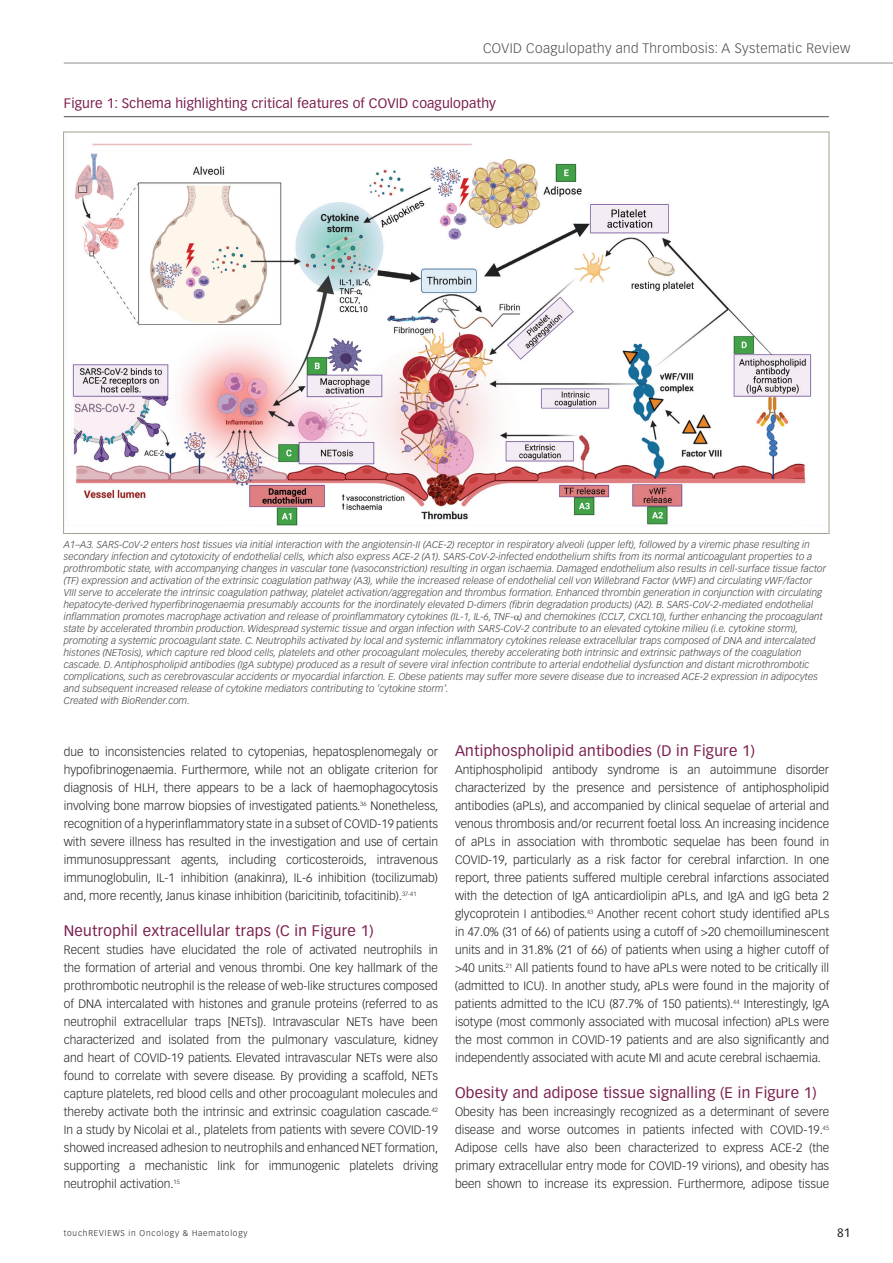
<style>
.page{position:relative;width:893px;height:1263px;background:#fff}
.page>*{position:absolute;margin:0;border:0;box-sizing:border-box;transform-origin:0 0}
.t1{font:15px "Vectora LT Std";letter-spacing:.02em;color:#7b1f4f}
.t2{font:13.5px "Vectora LT Std";letter-spacing:.01em;color:#7b1f4f}
.t3{font:300 13.5px "Vectora LT Std";letter-spacing:.03em;color:#4b4c4d}
.t4{font:300 12px/18px "Vectora LT Std";color:#231f20;text-align:justify}
.t5{font:12px "Vectora LT Std";color:#231f20}
.t6{font:italic 300 9.75px/12px "Vectora LT Std";letter-spacing:.01em;color:#3e3e3f}
.t7{font:300 8.25px "Vectora LT Std";letter-spacing:.1em;color:#231f20}
</style>
<div class="page">
<hr style="left:64px;top:63px;width:829px;height:1px;background:#231f20">
<hr style="left:64px;top:116px;width:765px;height:1px;background:#4b4c4d">
<img style="left:72px;top:143px;width:740px;height:382px">
<p class="t3" style="left:483px;top:41px;width:369px">COVID Coagulopathy and Thrombosis: A Systematic Review</p>
<p class="t2" style="left:64px;top:95px;width:434px">Figure 1: Schema highlighting critical features of COVID coagulopathy</p>
<p class="t6" style="left:64px;top:538px;width:764px">A1–A3. SARS-CoV-2 enters host tissues via initial interaction with the angiotensin-II (ACE-2) receptor in respiratory alveoli (upper left), followed by a viremic phase resulting in secondary infection and cytotoxicity of endothelial cells, which also express ACE-2 (A1). SARS-CoV-2-infected endothelium shifts from its normal anticoagulant properties to a prothrombotic state, with accompanying changes in vascular tone (vasoconstriction) resulting in organ ischaemia. Damaged endothelium also results in cell-surface tissue factor (TF) expression and activation of the extrinsic coagulation pathway (A3), while the increased release of endothelial cell von Willebrand Factor (vWF) and circulating vWF/factor VIII serve to accelerate the intrinsic coagulation pathway, platelet activation/aggregation and thrombus formation. Enhanced thrombin generation in conjunction with circulating hepatocyte-derived hyperfibrinogenaemia presumably accounts for the inordinately elevated D-dimers (fibrin degradation products) (A2). B. SARS-CoV-2-mediated endothelial inflammation promotes macrophage activation and release of proinflammatory cytokines (IL-1, IL-6, TNF- ) and chemokines (CCL7, CXCL10), further enhancing the procoagulant state by accelerated thrombin production. Widespread systemic tissue and organ infection with SARS-CoV-2 contribute to an elevated cytokine milieu (i.e. cytokine storm), promoting a systemic procoagulant state. C. Neutrophils activated by local and systemic inflammatory cytokines release extracellular traps composed of DNA and intercalated histones (NETosis), which capture red blood cells, platelets and other procoagulant molecules, thereby accelerating both intrinsic and extrinsic pathways of the coagulation cascade. D. Antiphospholipid antibodies (IgA subtype) produced as a result of severe viral infection contribute to arterial endothelial dysfunction and distant microthrombotic complications, such as cerebrovascular accidents or myocardial infarction. E. Obese patients may suffer more severe disease due to increased ACE-2 expression in adipocytes and subsequent increased release of cytokine mediators contributing to ‘cytokine storm’.<br>Created with BioRender.com.</p>
<p class="t4" style="left:64px;top:743px;width:376px">due to inconsistencies related to cytopenias, hepatosplenomegaly or hypofibrinogenaemia. Furthermore, while not an obligate criterion for diagnosis of HLH, there appears to be a lack of haemophagocytosis involving bone marrow biopsies of investigated patients.<sup>36</sup> Nonetheless, recognition of a hyperinflammatory state in a subset of COVID-19 patients with severe illness has resulted in the investigation and use of certain immunosuppressant agents, including corticosteroids, intravenous immunoglobulin, IL-1 inhibition (anakinra), IL-6 inhibition (tocilizumab) and, more recently, Janus kinase inhibition (baricitinib, tofacitinib).<sup>37-41</sup></p>
<p class="t1" style="left:64px;top:922px;width:311px">Neutrophil extracellular traps (C in Figure 1)</p>
<p class="t4" style="left:64px;top:941px;width:376px">Recent studies have elucidated the role of activated neutrophils in the formation of arterial and venous thrombi. One key hallmark of the prothrombotic neutrophil is the release of web-like structures composed of DNA intercalated with histones and granule proteins (referred to as neutrophil extracellular traps [NETs]). Intravascular NETs have been characterized and isolated from the pulmonary vasculature, kidney and heart of COVID-19 patients. Elevated intravascular NETs were also found to correlate with severe disease. By providing a scaffold, NETs capture platelets, red blood cells and other procoagulant molecules and thereby activate both the intrinsic and extrinsic coagulation cascade.<sup>42<br></sup>In a study by Nicolai et al., platelets from patients with severe COVID-19 showed increased adhesion to neutrophils and enhanced NET formation, supporting a mechanistic link for immunogenic platelets driving neutrophil activation.<sup>15</sup></p>
<p class="t1" style="left:455px;top:742px;width:302px">Antiphospholipid antibodies (D in Figure 1)</p>
<p class="t4" style="left:455px;top:761px;width:376px">Antiphospholipid antibody syndrome is an autoimmune disorder characterized by the presence and persistence of antiphospholipid antibodies (aPLs), and accompanied by clinical sequelae of arterial and venous thrombosis and/or recurrent foetal loss. An increasing incidence of aPLs in association with thrombotic sequelae has been found in COVID-19, particularly as a risk factor for cerebral infarction. In one report, three patients suffered multiple cerebral infarctions associated with the detection of IgA anticardiolipin aPLs, and IgA and IgG beta 2 glycoprotein I antibodies.<sup>43</sup> Another recent cohort study identified aPLs in 47.0% (31 of 66) of patients using a cutoff of &gt;20 chemoilluminescent units and in 31.8% (21 of 66) of patients when using a higher cutoff of &gt;40 units.<sup>21</sup> All patients found to have aPLs were noted to be critically ill (admitted to ICU). In another study, aPLs were found in the majority of patients admitted to the ICU (87.7% of 150 patients).<sup>44</sup> Interestingly, IgA isotype (most commonly associated with mucosal infection) aPLs were the most common in COVID-19 patients and are also significantly and independently associated with acute MI and acute cerebral ischaemia.</p>
<p class="t1" style="left:455px;top:1084px;width:363px">Obesity and adipose tissue signalling (E in Figure 1)</p>
<p class="t4" style="left:455px;top:1103px;width:376px">Obesity has been increasingly recognized as a determinant of severe disease and worse outcomes in patients infected with COVID-19.<sup>45<br></sup>Adipose cells have also been characterized to express ACE-2 (the primary extracellular entry mode for COVID-19 virions), and obesity has been shown to increase its expression. Furthermore, adipose tissue</p>
<p class="t7" style="left:64px;top:1228px;width:185px">touchREVIEWS in Oncology &amp; Haematology</p>
<p class="t5" style="left:837px;top:1226px;width:15px">81</p>
</div>
